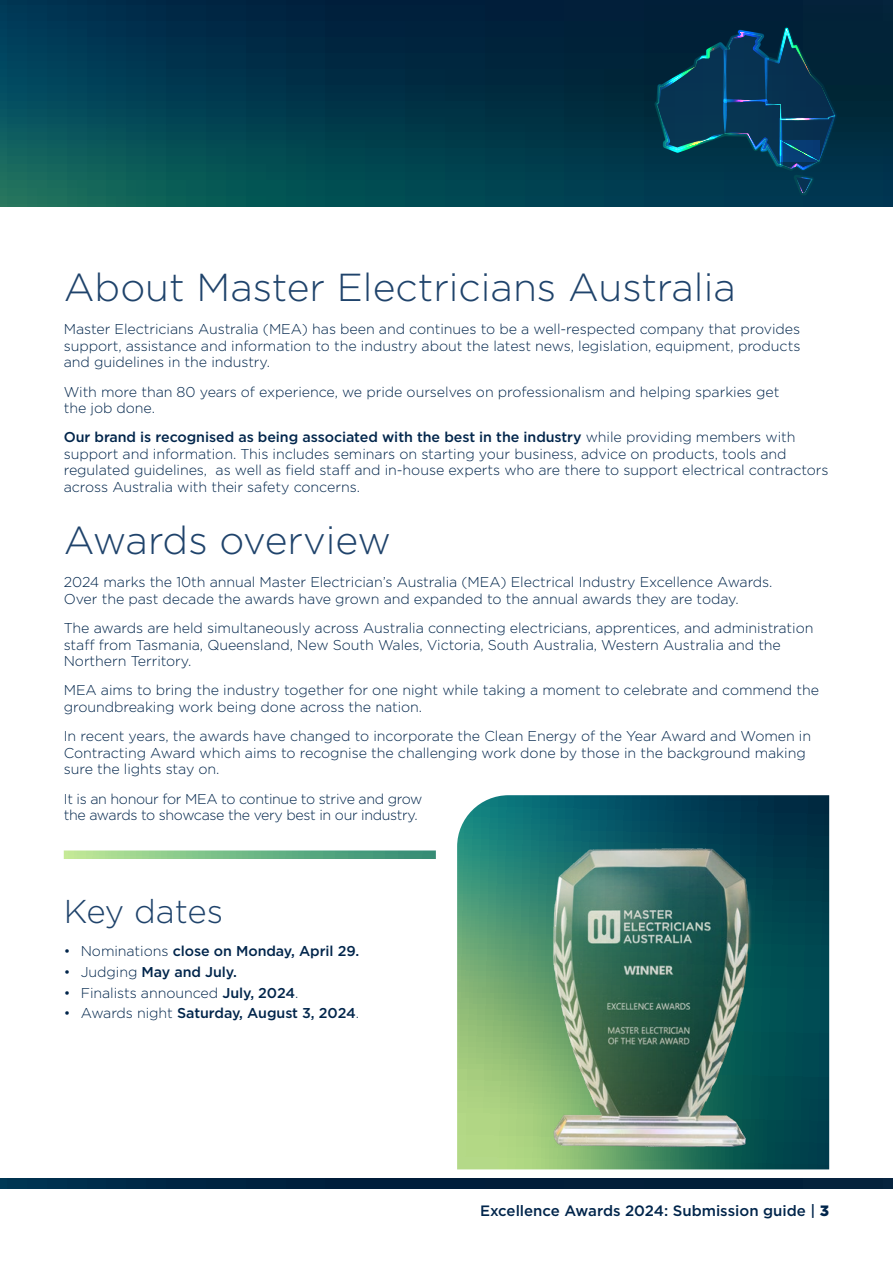
<style>
.page{position:relative;width:893px;height:1263px;background:#fff}
.page>*{position:absolute;margin:0;border:0;box-sizing:border-box;transform-origin:0 0}
.main-heading{font:300 39px "Gotham";color:#1f436b}
.Head-H{font:300 33px "Gotham";letter-spacing:-.01em;color:#1f436b}
.t1{font:500 15px "Gotham";color:#00254b}
.body-P{font:300 14.25px/16.5px "Gotham";letter-spacing:-.005em;color:#00254b}
.body-P-2{font:300 14.25px/16.5px "Gotham";letter-spacing:-.025em;color:#00254b}
.t2{font:500 14.25px "Gotham";letter-spacing:-.005em;color:#00254b}
.s1{font-weight:500}
.s2{font-weight:300}
.s3{font-weight:900}
</style>
<div class="page">
<svg style="left:0;top:0;width:893px;height:206px;background:#023849"></svg>
<svg style="left:0;top:1179px;width:893px;height:9px;background:#00223e"></svg>
<svg style="left:654px;top:27px;width:183px;height:168px;background:#053853"></svg>
<svg style="left:64px;top:850px;width:372px;height:9px;background:#7abc8c"></svg>
<svg style="left:457px;top:795px;width:372px;height:374px;background:#327466"></svg>
<img style="left:524px;top:843px;width:247px;height:326px">
<p class="main-heading" style="left:64px;top:262px;width:673px">About Master Electricians Australia</p>
<p class="body-P" style="left:64px;top:321px;width:738px;text-align:justify">Master Electricians Australia (MEA) has been and continues to be a well-respected company that provides support, assistance and information to the industry about the latest news, legislation, equipment, products and guidelines in the industry.</p>
<p class="body-P" style="left:64px;top:383px;width:717px">With more than 80 years of experience, we pride ourselves on professionalism and helping sparkies get the job done.</p>
<p class="body-P" style="left:64px;top:429px;width:766px"><span class="s1">Our brand is recognised as being associated with the best in the industry</span> while providing members with support and information. This includes seminars on starting your business, advice on products, tools and regulated guidelines, as well as field staff and in-house experts who are there to support electrical contractors across Australia with their safety concerns.</p>
<p class="main-heading" style="left:64px;top:515px;width:329px">Awards overview</p>
<p class="body-P" style="left:64px;top:574px;width:710px">2024 marks the 10th annual Master Electrician’s Australia (MEA) Electrical Industry Excellence Awards.<br>Over the past decade the awards have grown and expanded to the annual awards they are today.</p>
<p class="body-P" style="left:64px;top:619px;width:751px">The awards are held simultaneously across Australia connecting electricians, apprentices, and administration staff from Tasmania, Queensland, New South Wales, Victoria, South Australia, Western Australia and the<br>Northern Territory.</p>
<p class="body-P" style="left:64px;top:682px;width:757px">MEA aims to bring the industry together for one night while taking a moment to celebrate and commend the groundbreaking work being done across the nation.</p>
<p class="body-P" style="left:64px;top:727px;width:749px">In recent years, the awards have changed to incorporate the Clean Energy of the Year Award and Women in<br>Contracting Award which aims to recognise the challenging work done by those in the background making sure the lights stay on.</p>
<p class="body-P-2" style="left:64px;top:790px;width:360px">It is an honour for MEA to continue to strive and grow the awards to showcase the very best in our industry.</p>
<p class="Head-H" style="left:64px;top:890px;width:161px">Key dates</p>
<p class="t2" style="left:64px;top:942px;width:297px"><span class="s2">• Nominations</span> close on Monday, April 29.</p>
<p class="t2" style="left:64px;top:962px;width:175px"><span class="s2">• Judging</span> May and July.</p>
<p class="body-P" style="left:64px;top:984px;width:236px">• Finalists announced <span class="s1">July, 2024</span>.</p>
<p class="t2" style="left:64px;top:1004px;width:297px"><span class="s2">• Awards night</span> Saturday, August 3, 2024<span class="s2">.</span></p>
<p class="t1" style="left:480px;top:1201px;width:351px">Excellence Awards 2024: Submission guide | <span class="s3">3</span></p>
</div>
